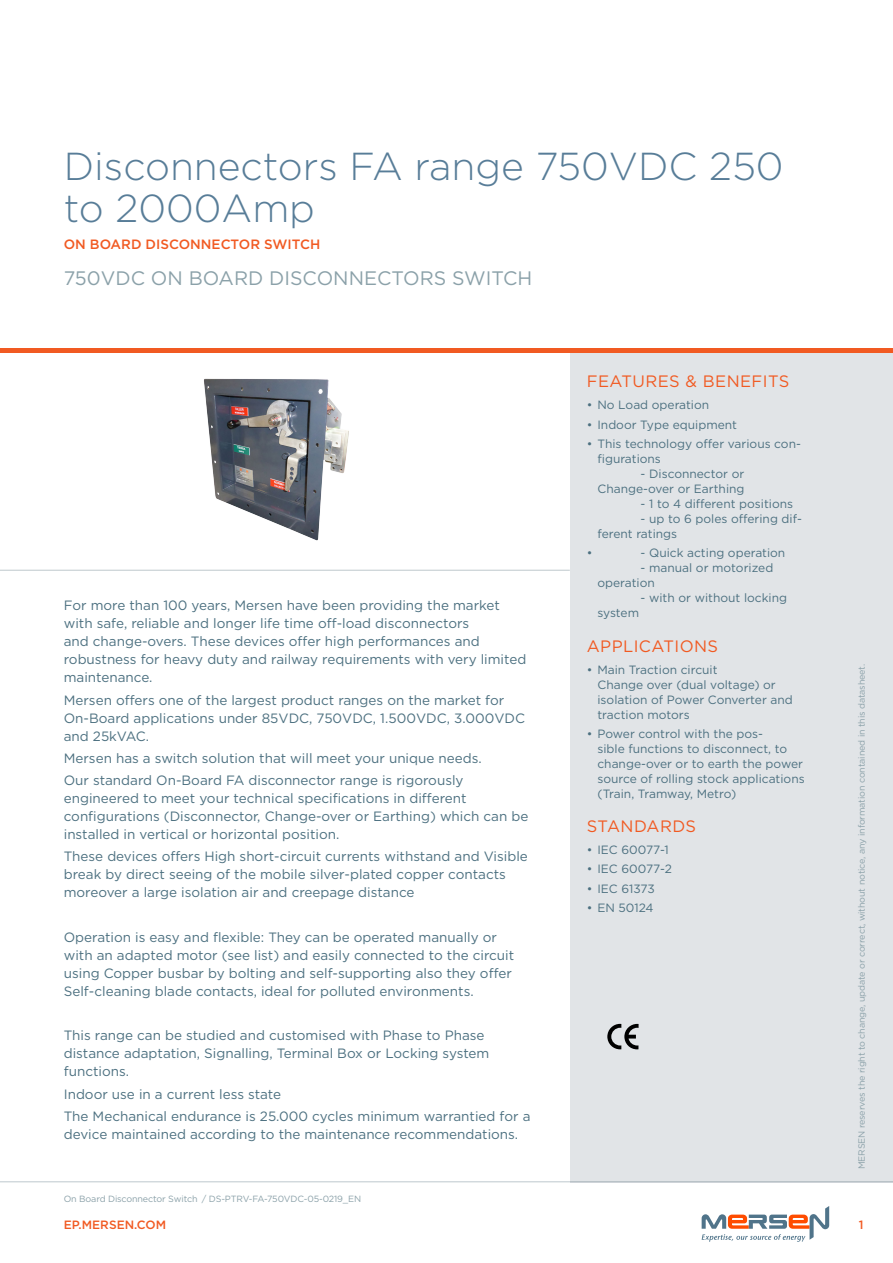
<style>
.page{position:relative;width:893px;height:1263px;background:#fff}
.page>*{position:absolute;margin:0;border:0;box-sizing:border-box;transform-origin:0 0}
.t1{font:300 39px/42px "Gotham";color:#587d98}
.t2{font:19.5px "Gotham";color:#8ba1a9}
.t3{font:16.5px "Gotham";letter-spacing:.025em;color:#f15a22}
.t4{font:13.5px/18px "Gotham";color:#4c7080}
.t5{font:500 13.5px "Gotham";color:#f15a22}
.t6{font:12px/15px "Gotham";color:#4c7080}
.t7{font:500 12px "Gotham";color:#f15a22}
.t8{font:9px "Gotham";letter-spacing:-.015em;color:#8ba1a9}
</style>
<div class="page">
<hr style="left:0;top:1181px;width:893px;height:1px;background:#bec8cd">
<div style="left:570px;top:353px;width:323px;height:829px;background:#e1e4e7"></div>
<hr style="left:0;top:349px;width:893px;height:4px;background:#f15a22">
<hr style="left:0;top:570px;width:570px;height:1px;background:#bec8cd">
<svg style="left:702px;top:1206px;width:127px;height:36px"></svg>
<img style="left:204px;top:378px;width:145px;height:163px">
<svg style="left:607px;top:1024px;width:32px;height:25px"></svg>
<h1 class="t1" style="left:64px;top:144px;width:721px">Disconnectors FA range 750VDC 250 to 2000Amp</h1>
<p class="t5" style="left:64px;top:235px;width:258px">ON BOARD DISCONNECTOR SWITCH</p>
<h2 class="t2" style="left:64px;top:265px;width:470px">750VDC ON BOARD DISCONNECTORS SWITCH</h2>
<p class="t4" style="left:64px;top:596px;width:464px">For more than 100 years, Mersen have been providing the market with safe, reliable and longer life time off-load disconnectors<br>and change-overs. These devices offer high performances and robustness for heavy duty and railway requirements with very limited maintenance.</p>
<p class="t4" style="left:64px;top:690px;width:463px">Mersen offers one of the largest product ranges on the market for<br>On-Board applications under 85VDC, 750VDC, 1.500VDC, 3.000VDC and 25kVAC.</p>
<p class="t4" style="left:64px;top:747px;width:419px;line-height:22.2px">Mersen has a switch solution that will meet your unique needs.<br>Our standard On-Board FA disconnector range is rigorously</p>
<p class="t4" style="left:64px;top:789px;width:466px">engineered to meet your technical specifications in different configurations (Disconnector, Change-over or Earthing) which can be installed in vertical or horizontal position.</p>
<p class="t4" style="left:64px;top:847px;width:466px">These devices offers High short-circuit currents withstand and Visible break by direct seeing of the mobile silver-plated copper contacts moreover a large isolation air and creepage distance</p>
<p class="t4" style="left:64px;top:928px;width:452px">Operation is easy and flexible: They can be operated manually or with an adapted motor (see list) and easily connected to the circuit using Copper busbar by bolting and self-supporting also they offer Self-cleaning blade contacts, ideal for polluted environments.</p>
<p class="t4" style="left:64px;top:1026px;width:427px">This range can be studied and customised with Phase to Phase distance adaptation, Signalling, Terminal Box or Locking system functions.</p>
<p class="t4" style="left:64px;top:1082px;width:468px;line-height:22.2px">Indoor use in a current less state<br>The Mechanical endurance is 25.000 cycles minimum warrantied for a</p>
<p class="t4" style="left:64px;top:1125px;width:456px">device maintained according to the maintenance recommendations.</p>
<p class="t3" style="left:587px;top:371px;width:204px">FEATURES &amp; BENEFITS</p>
<p class="t6" style="left:587px;top:397px;width:124px">• No Load operation</p>
<p class="t6" style="left:587px;top:417px;width:152px">• Indoor Type equipment</p>
<p class="t6" style="left:597px;top:436px;width:205px;text-indent:-11px">• This technology offer various con&shy;figurations</p>
<p class="t6" style="left:597px;top:466px;width:149px;text-align:right">- Disconnector or<br>Change-over or Earthing</p>
<p class="t6" style="left:641px;top:496px;width:154px">- 1 to 4 different positions</p>
<p class="t6" style="left:597px;top:511px;width:206px;text-indent:43px">- up to 6 poles offering dif&shy;ferent ratings</p>
<p class="t6" style="left:587px;top:545px;width:7px">•</p>
<p class="t6" style="left:641px;top:545px;width:146px">- Quick acting operation</p>
<p class="t6" style="left:597px;top:560px;width:177px;text-indent:43px">- manual or motorized operation</p>
<p class="t6" style="left:641px;top:590px;width:148px">- with or without locking</p>
<p class="t6" style="left:597px;top:605px;width:43px">system</p>
<p class="t3" style="left:587px;top:635px;width:133px">APPLICATIONS</p>
<p class="t6" style="left:597px;top:661px;width:197px;text-indent:-11px">• Main Traction circuit<br>Change over (dual voltage) or isolation of Power Converter and traction motors</p>
<p class="t6" style="left:597px;top:726px;width:209px;text-indent:-11px">• Power control with the pos-<br>sible functions to disconnect, to change-over or to earth the power source of rolling stock applications (Train, Tramway, Metro)</p>
<p class="t3" style="left:587px;top:816px;width:111px">STANDARDS</p>
<p class="t6" style="left:587px;top:842px;width:84px">• IEC 60077-1</p>
<p class="t6" style="left:587px;top:861px;width:87px">• IEC 60077-2</p>
<p class="t6" style="left:587px;top:881px;width:69px">• IEC 61373</p>
<p class="t6" style="left:587px;top:900px;width:68px">• EN 50124</p>
<p class="t8" style="left:856px;top:1169px;width:507px;rotate:-90deg">MERSEN reserves the right to change, update or correct, without notice, any information contained in this datasheet.</p>
<p class="t8" style="left:64px;top:1193px;width:299px">On Board Disconnector Switch / DS-PTRV-FA-750VDC-05-0219_EN</p>
<p class="t7" style="left:64px;top:1217px;width:104px">EP.MERSEN.COM</p>
<p class="t7" style="left:859px;top:1217px;width:6px">1</p>
</div>
